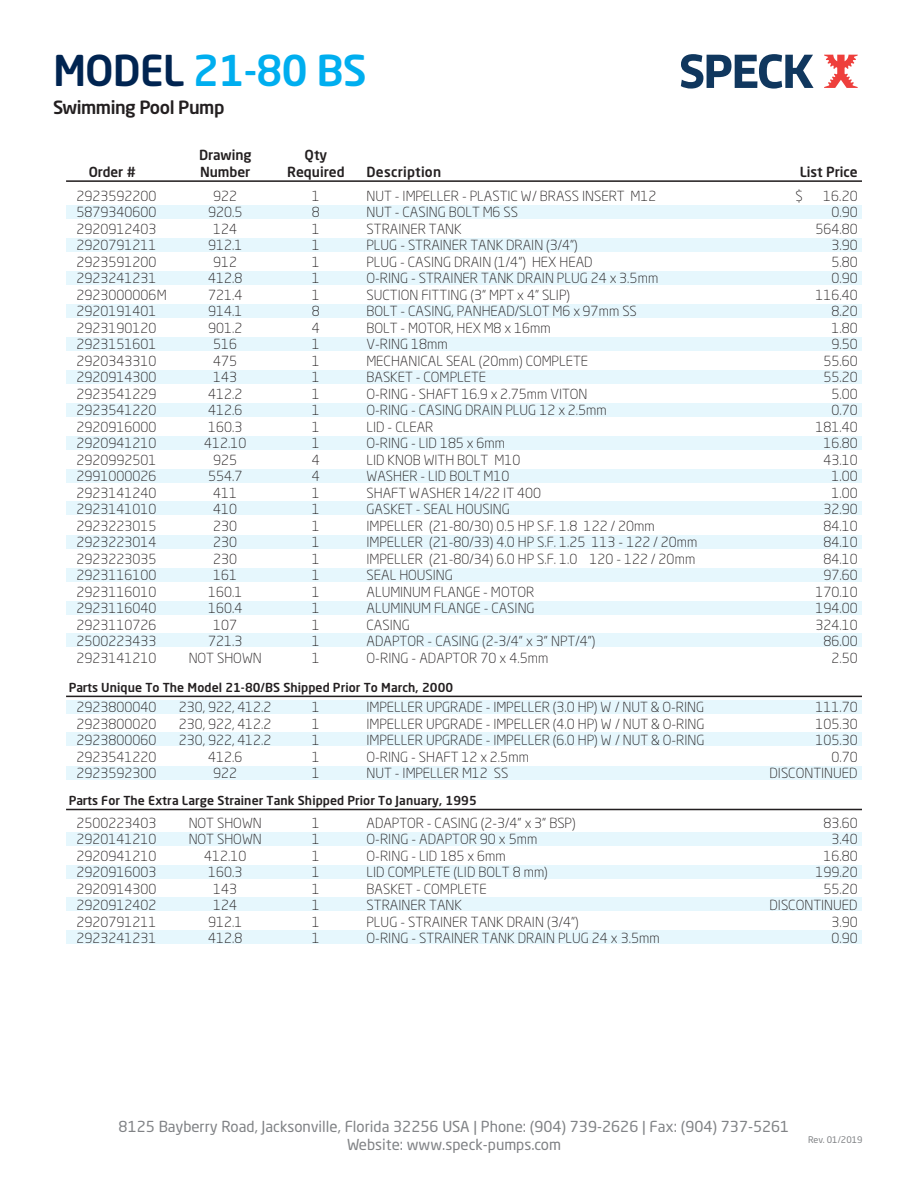
<style>
.page{position:relative;width:918px;height:1188px;background:#fff}
.page>*{position:absolute;margin:0;border:0;box-sizing:border-box;transform-origin:0 0}
.t1{font:500 42px "Neo Sans Std";letter-spacing:-.025em;color:#00aeef}
.t2{font:500 18px "Neo Sans Std";letter-spacing:-.025em;color:#231f20}
.t3{font:15px/18px "Neo Sans Std";color:#808285;text-align:center}
.t4{font:300 13.8px/16.5px "Neo Sans Std";color:#231f20;text-align:justify}
.t5{font:500 13.8px/16.5px "Neo Sans Std";color:#231f20}
.t6{font:500 13.8px "Neo Sans Std";letter-spacing:.02em;color:#231f20}
.t7{font:500 12.3px "Neo Sans Std";letter-spacing:.005em;color:#231f20}
.t8{font:9px "Neo Sans Std";color:#808285}
.s1{color:#002451}
</style>
<div class="page">
<svg style="left:681px;top:54px;width:133px;height:35px"></svg>
<svg style="left:824px;top:55px;width:34px;height:33px"></svg>
<div style="left:66px;top:205px;width:796px;height:14px;background:#e6f7fd"></div>
<div style="left:66px;top:238px;width:796px;height:13px;background:#e6f7fd"></div>
<div style="left:66px;top:271px;width:796px;height:14px;background:#e6f7fd"></div>
<div style="left:66px;top:304px;width:796px;height:14px;background:#e6f7fd"></div>
<div style="left:66px;top:337px;width:796px;height:14px;background:#e6f7fd"></div>
<div style="left:66px;top:370px;width:796px;height:14px;background:#e6f7fd"></div>
<div style="left:66px;top:403px;width:796px;height:13px;background:#e6f7fd"></div>
<div style="left:66px;top:436px;width:796px;height:14px;background:#e6f7fd"></div>
<div style="left:66px;top:469px;width:796px;height:13px;background:#e6f7fd"></div>
<div style="left:66px;top:502px;width:796px;height:13px;background:#e6f7fd"></div>
<div style="left:66px;top:535px;width:796px;height:14px;background:#e6f7fd"></div>
<div style="left:66px;top:568px;width:796px;height:14px;background:#e6f7fd"></div>
<div style="left:66px;top:601px;width:796px;height:14px;background:#e6f7fd"></div>
<div style="left:66px;top:633px;width:796px;height:14px;background:#e6f7fd"></div>
<div style="left:66px;top:700px;width:796px;height:14px;background:#e6f7fd"></div>
<div style="left:66px;top:733px;width:796px;height:13px;background:#e6f7fd"></div>
<div style="left:66px;top:766px;width:796px;height:14px;background:#e6f7fd"></div>
<div style="left:66px;top:832px;width:796px;height:14px;background:#e6f7fd"></div>
<div style="left:66px;top:865px;width:796px;height:14px;background:#e6f7fd"></div>
<div style="left:66px;top:897px;width:796px;height:14px;background:#e6f7fd"></div>
<div style="left:66px;top:930px;width:796px;height:14px;background:#e6f7fd"></div>
<hr style="left:66px;top:809px;width:796px;height:1px;background:#231f20">
<hr style="left:66px;top:696px;width:796px;height:1px;background:#231f20">
<hr style="left:66px;top:180px;width:796px;height:2px;background:#231f20">
<h1 class="t1" style="left:53px;top:44px;width:315px"><span class="s1">MODEL</span> 21-80 BS</h1>
<h2 class="t2" style="left:53px;top:96px;width:173px">Swimming Pool Pump</h2>
<p class="t5" style="left:199px;top:146px;width:54px">Drawing<br>Number</p>
<p class="t5" style="left:305px;top:146px;width:24px">Qty</p>
<p class="t5" style="left:89px;top:163px;width:49px">Order #</p>
<p class="t5" style="left:287px;top:163px;width:59px">Required</p>
<p class="t6" style="left:367px;top:163px;width:76px">Description</p>
<p class="t5" style="left:800px;top:163px;width:59px">List Price</p>
<p class="t4" style="left:76px;top:187px;width:92px;text-align:left">2923592200<br>5879340600<br>2920912403<br>2920791211<br>2923591200<br>2923241231<br>2923000006M<br>2920191401<br>2923190120<br>2923151601<br>2920343310<br>2920914300<br>2923541229<br>2923541220<br>2920916000<br>2920941210<br>2920992501<br>2991000026<br>2923141240<br>2923141010<br>2923223015<br>2923223014<br>2923223035<br>2923116100<br>2923116010<br>2923116040<br>2923110726<br>2500223433<br>2923141210</p>
<p class="t4" style="left:76px;top:699px;width:82px">2923800040<br>2923800020<br>2923800060<br>2923541220<br>2923592300</p>
<p class="t4" style="left:76px;top:814px;width:82px">2500223403<br>2920141210<br>2920941210<br>2920916003<br>2920914300<br>2920912402<br>2920791211<br>2923241231</p>
<p class="t4" style="left:189px;top:187px;width:75px;text-align:center">922<br>920.5<br>124<br>912.1<br>912<br>412.8<br>721.4<br>914.1<br>901.2<br>516<br>475<br>143<br>412.2<br>412.6<br>160.3<br>412.10<br>925<br>554.7<br>411<br>410<br>230<br>230<br>230<br>161<br>160.1<br>160.4<br>107<br>721.3<br>NOT SHOWN</p>
<p class="t4" style="left:179px;top:699px;width:94px;text-align:center">230, 922, 412.2<br>230, 922, 412.2<br>230, 922, 412.2<br>412.6<br>922</p>
<p class="t4" style="left:189px;top:814px;width:75px;text-align:center">NOT SHOWN<br>NOT SHOWN<br>412.10<br>160.3<br>143<br>124<br>912.1<br>412.8</p>
<p class="t4" style="left:367px;top:187px;width:332px;text-align:left">NUT - IMPELLER - PLASTIC W/ BRASS INSERT M12<br>NUT - CASING BOLT M6 SS<br>STRAINER TANK<br>PLUG - STRAINER TANK DRAIN (3/4”)<br>PLUG - CASING DRAIN (1/4") HEX HEAD<br>O-RING - STRAINER TANK DRAIN PLUG 24 x 3.5mm<br>SUCTION FITTING (3” MPT x 4” SLIP)<br>BOLT - CASING, PANHEAD/SLOT M6 x 97mm SS<br>BOLT - MOTOR, HEX M8 x 16mm<br>V-RING 18mm<br>MECHANICAL SEAL (20mm) COMPLETE<br>BASKET - COMPLETE<br>O-RING - SHAFT 16.9 x 2.75mm VITON<br>O-RING - CASING DRAIN PLUG 12 x 2.5mm<br>LID - CLEAR<br>O-RING - LID 185 x 6mm<br>LID KNOB WITH BOLT M10<br>WASHER - LID BOLT M10<br>SHAFT WASHER 14/22 IT 400<br>GASKET - SEAL HOUSING<br>IMPELLER (21-80/30) 0.5 HP S.F. 1.8 122 / 20mm<br>IMPELLER (21-80/33) 4.0 HP S.F. 1.25 113 - 122 / 20mm<br>IMPELLER (21-80/34) 6.0 HP S.F. 1.0 120 - 122 / 20mm<br>SEAL HOUSING<br>ALUMINUM FLANGE - MOTOR<br>ALUMINUM FLANGE - CASING<br>CASING<br>ADAPTOR - CASING (2-3/4” x 3” NPT/4”)<br>O-RING - ADAPTOR 70 x 4.5mm</p>
<p class="t4" style="left:367px;top:699px;width:340px;text-align:left">IMPELLER UPGRADE - IMPELLER (3.0 HP) W / NUT &amp; O-RING IMPELLER UPGRADE - IMPELLER (4.0 HP) W / NUT &amp; O-RING IMPELLER UPGRADE - IMPELLER (6.0 HP) W / NUT &amp; O-RING O-RING - SHAFT 12 x 2.5mm<br>NUT - IMPELLER M12 SS</p>
<p class="t4" style="left:367px;top:814px;width:295px;text-align:left">ADAPTOR - CASING (2-3/4" x 3" BSP)<br>O-RING - ADAPTOR 90 x 5mm<br>O-RING - LID 185 x 6mm<br>LID COMPLETE (LID BOLT 8 mm)<br>BASKET - COMPLETE<br>STRAINER TANK<br>PLUG - STRAINER TANK DRAIN (3/4”)<br>O-RING - STRAINER TANK DRAIN PLUG 24 x 3.5mm</p>
<p class="t4" style="left:312px;top:187px;width:9px">1<br>8<br>1<br>1<br>1<br>1<br>1<br>8<br>4<br>1<br>1<br>1<br>1<br>1<br>1<br>1<br>4<br>4<br>1<br>1<br>1<br>1<br>1<br>1<br>1<br>1<br>1<br>1<br>1</p>
<p class="t4" style="left:312px;top:699px;width:9px">1<br>1<br>1<br>1<br>1</p>
<p class="t4" style="left:312px;top:814px;width:9px">1<br>1<br>1<br>1<br>1<br>1<br>1<br>1</p>
<p class="t7" style="left:69px;top:680px;width:386px">Parts Unique To The Model 21-80/BS Shipped Prior To March, 2000</p>
<p class="t7" style="left:69px;top:793px;width:409px">Parts For The Extra Large Strainer Tank Shipped Prior To January, 1995</p>
<p class="t4" style="left:795px;top:187px;width:9px">$</p>
<p class="t4" style="left:815px;top:187px;width:44px;text-align:right">16.20<br>0.90<br>564.80<br>3.90<br>5.80<br>0.90<br>116.40<br>8.20<br>1.80<br>9.50<br>55.60<br>55.20<br>5.00<br>0.70<br>181.40<br>16.80<br>43.10<br>1.00<br>1.00<br>32.90<br>84.10<br>84.10<br>84.10<br>97.60<br>170.10<br>194.00<br>324.10<br>86.00<br>2.50</p>
<p class="t4" style="left:770px;top:699px;width:90px;text-align:right">111.70<br>105.30<br>105.30<br>0.70<br>DISCONTINUED</p>
<p class="t4" style="left:770px;top:814px;width:90px;text-align:right">83.60<br>3.40<br>16.80<br>199.20<br>55.20<br>DISCONTINUED<br>3.90<br>0.90</p>
<p class="t3" style="left:119px;top:1117px;width:672px">8125 Bayberry Road, Jacksonville, Florida 32256 USA | Phone: (904) 739-2626 | Fax: (904) 737-5261<br>Website: www.speck-pumps.com</p>
<p class="t8" style="left:808px;top:1134px;width:56px">Rev. 01/2019</p>
</div>
